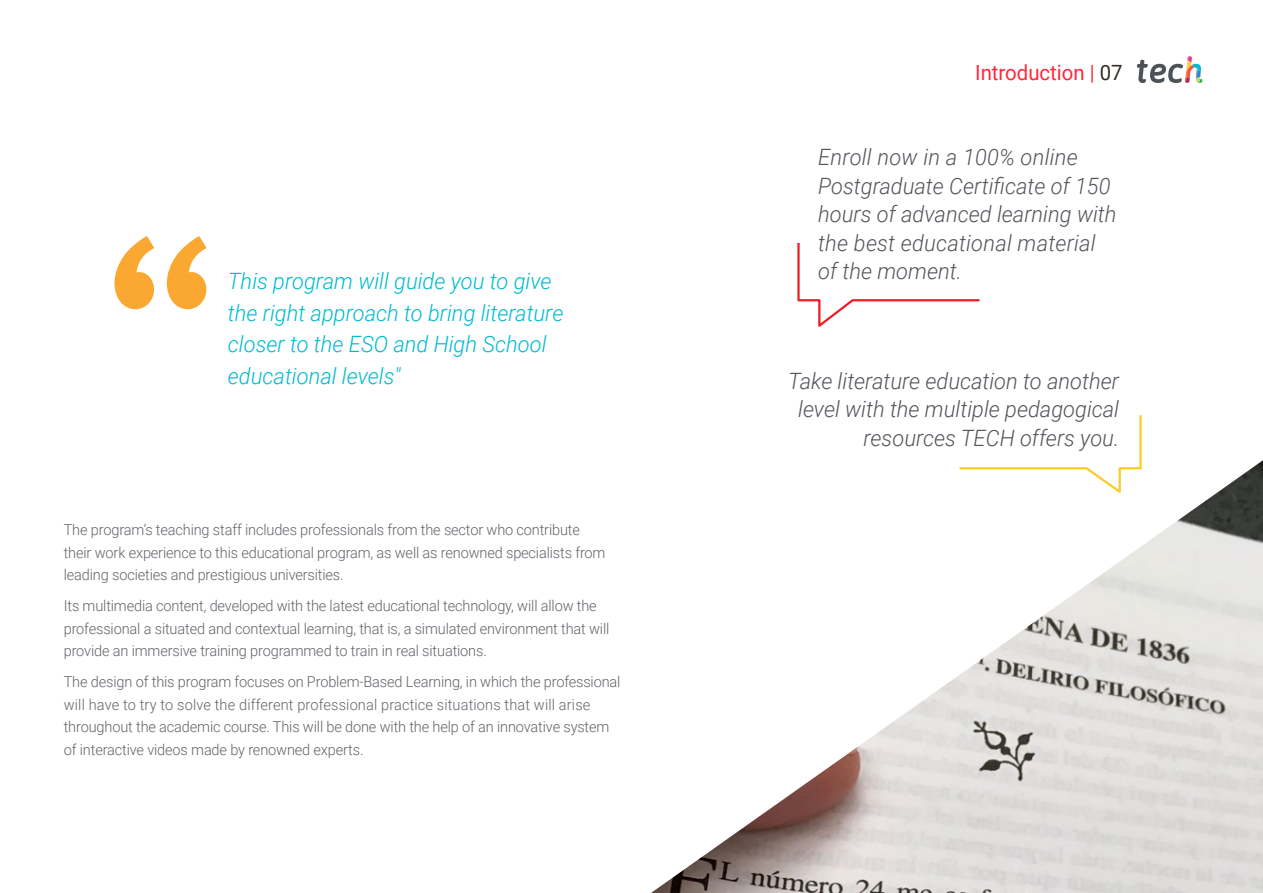
<style>
.page{position:relative;width:1263px;height:893px;background:#fff}
.page>*{position:absolute;margin:0;border:0;box-sizing:border-box;transform-origin:0 0}
.t1{font:italic 300 22.5px/28.5px "Roboto";color:#52555b}
.t2{font:italic 300 22.5px/31.5px "Roboto";color:#00bacf}
.t3{font:21px "Roboto";color:#ff293a}
.t4{font:300 15px/22.5px "Roboto";letter-spacing:-.01em;color:#61646a}
.s1{color:#312e20}
</style>
<div class="page">
<svg style="left:1137px;top:56px;width:65px;height:27px"></svg>
<svg style="left:114px;top:236px;width:93px;height:73px"></svg>
<img style="left:651px;top:460px;width:612px;height:433px">
<svg style="left:797px;top:243px;width:183px;height:84px"></svg>
<svg style="left:957px;top:415px;width:186px;height:81px"></svg>
<h1 class="t2" style="left:228px;top:265px;width:337px">This program will guide you to give the right approach to bring literature closer to the ESO and High School educational levels"</h1>
<p class="t4" style="left:64px;top:518px;width:543px">The program’s teaching staff includes professionals from the sector who contribute their work experience to this educational program, as well as renowned specialists from leading societies and prestigious universities.</p>
<p class="t4" style="left:64px;top:594px;width:547px">Its multimedia content, developed with the latest educational technology, will allow the professional a situated and contextual learning, that is, a simulated environment that will provide an immersive training programmed to train in real situations.</p>
<p class="t4" style="left:64px;top:670px;width:558px">The design of this program focuses on Problem-Based Learning, in which the professional will have to try to solve the different professional practice situations that will arise throughout the academic course. This will be done with the help of an innovative system of interactive videos made by renowned experts.</p>
<h2 class="t3" style="left:975px;top:57px;width:149px">Introduction | <span class="s1">07</span></h2>
<h1 class="t1" style="left:818px;top:142px;width:300px">Enroll now in a 100% online<br>Postgraduate Certificate of 150 hours of advanced learning with the best educational material of the moment.</h1>
<h1 class="t1" style="left:788px;top:366px;width:333px;text-align:right">Take literature education to another level with the multiple pedagogical resources TECH offers you.</h1>
</div>
